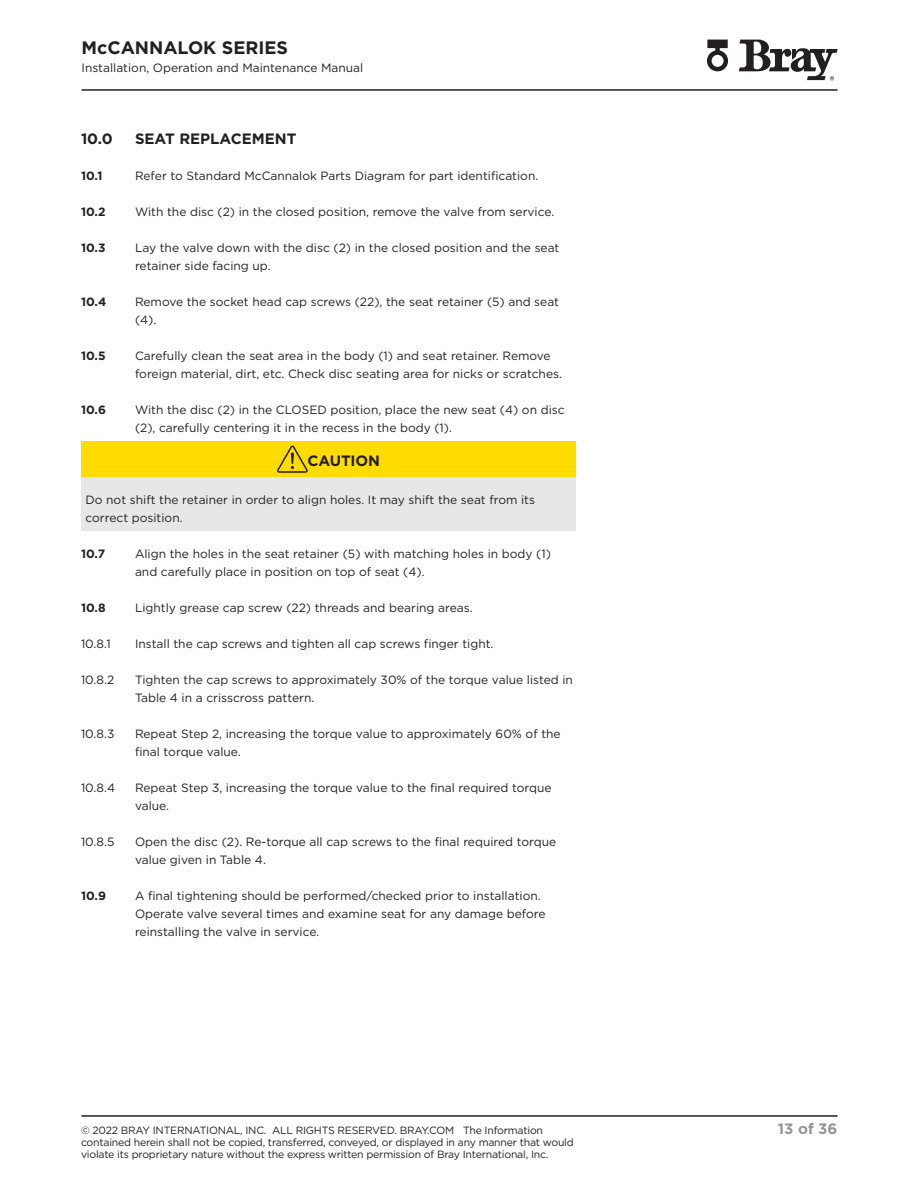
<style>
.page{position:relative;width:918px;height:1188px;background:#fff}
.page>*{position:absolute;margin:0;border:0;box-sizing:border-box;transform-origin:0 0}
.t1{font:700 18px "Gotham";color:#231f20}
.Headings{font:700 15px "Gotham";color:#231f20}
.CAUTION_Heading{font:700 15px "Gotham";letter-spacing:-.01em;color:#231f20}
.t2{font:700 15px "Gotham";color:#939598}
.Body_Copy{font:12px/18px "Gotham";color:#231f20}
.Body_Copy-2{font:700 12px "Gotham";color:#231f20}
.t3{font:10.5px/12px "Gotham";letter-spacing:-.02em;color:#231f20}
</style>
<div class="page">
<hr style="left:82px;top:89px;width:756px;height:2px;background:#231f20">
<hr style="left:82px;top:1115px;width:756px;height:2px;background:#231f20">
<svg style="left:739px;top:40px;width:99px;height:40px"></svg>
<svg style="left:707px;top:40px;width:21px;height:31px"></svg>
<div style="left:81px;top:441px;width:495px;height:36px;background:#ffdc01"></div>
<div style="left:81px;top:477px;width:495px;height:54px;background:#e6e7e9"></div>
<svg style="left:277px;top:446px;width:31px;height:27px"></svg>
<h1 class="t1" style="left:82px;top:36px;width:208px">McCANNALOK SERIES</h1>
<p class="Body_Copy" style="left:82px;top:58px;width:283px">Installation, Operation and Maintenance Manual</p>
<p class="Headings" style="left:81px;top:129px;width:33px">10.0</p>
<p class="Headings" style="left:135px;top:129px;width:163px">SEAT REPLACEMENT</p>
<p class="Body_Copy-2" style="left:81px;top:168px;width:23px">10.1</p>
<p class="Body_Copy" style="left:135px;top:166px;width:405px">Refer to Standard McCannalok Parts Diagram for part identification.</p>
<p class="Body_Copy-2" style="left:81px;top:204px;width:26px">10.2</p>
<p class="Body_Copy" style="left:135px;top:202px;width:421px">With the disc (2) in the closed position, remove the valve from service.</p>
<p class="Body_Copy-2" style="left:81px;top:240px;width:26px">10.3</p>
<p class="Body_Copy" style="left:135px;top:238px;width:426px">Lay the valve down with the disc (2) in the closed position and the seat retainer side facing up.</p>
<p class="Body_Copy-2" style="left:81px;top:294px;width:27px">10.4</p>
<p class="Body_Copy" style="left:135px;top:292px;width:426px">Remove the socket head cap screws (22), the seat retainer (5) and seat (4).</p>
<p class="Body_Copy-2" style="left:81px;top:348px;width:26px">10.5</p>
<p class="Body_Copy" style="left:135px;top:346px;width:429px">Carefully clean the seat area in the body (1) and seat retainer. Remove foreign material, dirt, etc. Check disc seating area for nicks or scratches.</p>
<p class="Body_Copy-2" style="left:81px;top:402px;width:26px">10.6</p>
<p class="Body_Copy" style="left:135px;top:400px;width:431px">With the disc (2) in the CLOSED position, place the new seat (4) on disc (2), carefully centering it in the recess in the body (1).</p>
<p class="CAUTION_Heading" style="left:308px;top:451px;width:74px">CAUTION</p>
<p class="Body_Copy" style="left:86px;top:490px;width:451px">Do not shift the retainer in order to align holes. It may shift the seat from its correct position.</p>
<p class="Body_Copy-2" style="left:81px;top:546px;width:26px">10.7</p>
<p class="Body_Copy" style="left:135px;top:544px;width:417px">Align the holes in the seat retainer (5) with matching holes in body (1) and carefully place in position on top of seat (4).</p>
<p class="Body_Copy-2" style="left:81px;top:600px;width:26px">10.8</p>
<p class="Body_Copy" style="left:135px;top:598px;width:339px">Lightly grease cap screw (22) threads and bearing areas.</p>
<p class="Body_Copy" style="left:81px;top:634px;width:31px">10.8.1</p>
<p class="Body_Copy" style="left:135px;top:634px;width:360px">Install the cap screws and tighten all cap screws finger tight.</p>
<p class="Body_Copy" style="left:81px;top:670px;width:35px">10.8.2</p>
<p class="Body_Copy" style="left:135px;top:670px;width:439px">Tighten the cap screws to approximately 30% of the torque value listed in<br>Table 4 in a crisscross pattern.</p>
<p class="Body_Copy" style="left:81px;top:724px;width:35px">10.8.3</p>
<p class="Body_Copy" style="left:135px;top:724px;width:427px">Repeat Step 2, increasing the torque value to approximately 60% of the final torque value.</p>
<p class="Body_Copy" style="left:81px;top:778px;width:36px">10.8.4</p>
<p class="Body_Copy" style="left:135px;top:778px;width:418px">Repeat Step 3, increasing the torque value to the final required torque value.</p>
<p class="Body_Copy" style="left:81px;top:832px;width:35px">10.8.5</p>
<p class="Body_Copy" style="left:135px;top:832px;width:423px">Open the disc (2). Re-torque all cap screws to the final required torque value given in Table 4.</p>
<p class="Body_Copy-2" style="left:81px;top:888px;width:26px">10.9</p>
<p class="Body_Copy" style="left:135px;top:886px;width:412px">A final tightening should be performed/checked prior to installation.<br>Operate valve several times and examine seat for any damage before reinstalling the valve in service.</p>
<p class="t3" style="left:81px;top:1124px;width:494px">© 2022 BRAY INTERNATIONAL, INC. ALL RIGHTS RESERVED. BRAY.COM The Information contained herein shall not be copied, transferred, conveyed, or displayed in any manner that would violate its proprietary nature without the express written permission of Bray International, Inc.</p>
<p class="t2" style="left:778px;top:1119px;width:61px">13 of 36</p>
</div>
